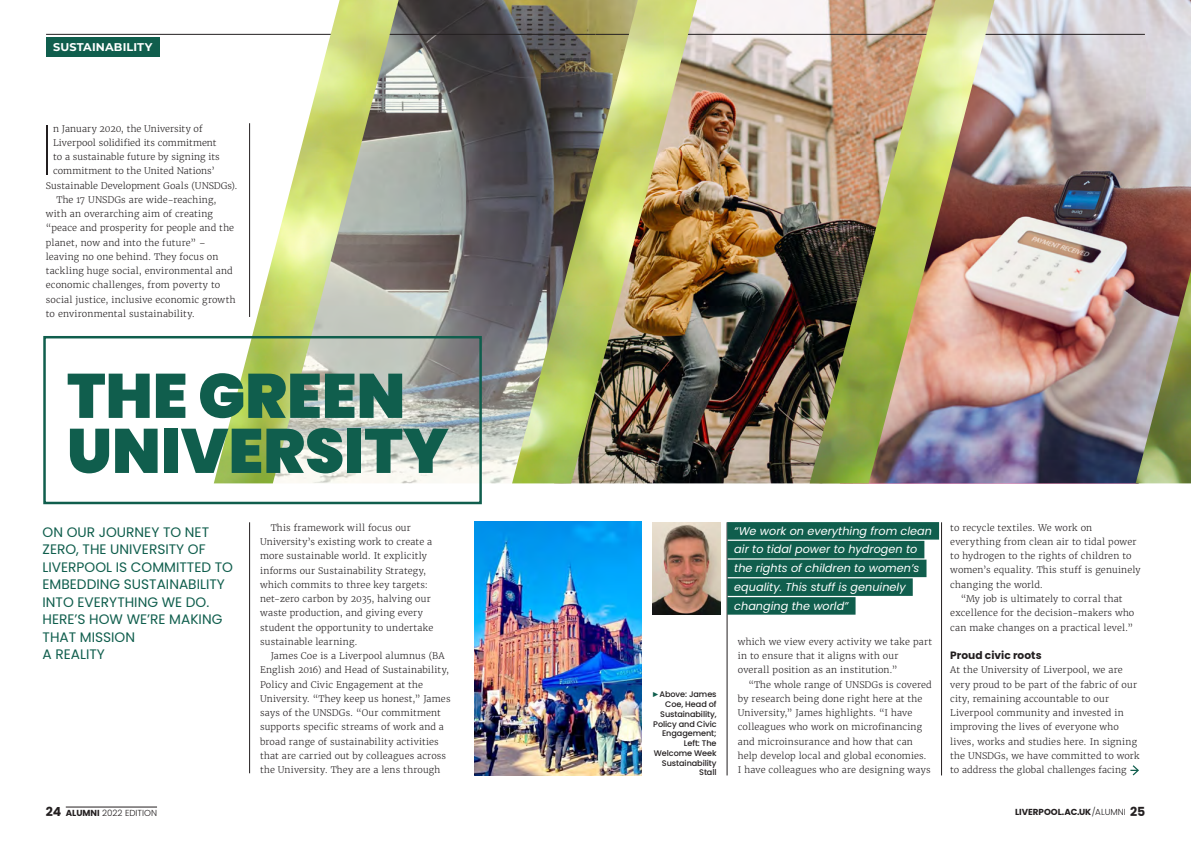
<style>
.page{position:relative;width:1191px;height:851px;background:#fff}
.page>*{position:absolute;margin:0;border:0;box-sizing:border-box;transform-origin:0 0}
.t1{font:100 69.75px "Poppins";color:#231f20}
.t2{font:900 62.5px/55px "Poppins";color:#105e4d}
.t3{font:13.75px/17.5px "Poppins";color:#105e4d}
.t4{font:700 12.5px "Poppins";color:#231f20}
.t5{font:italic 11.25px/18.8px "Poppins";color:#fff}
.t6{font:700 11.25px "Montserrat";letter-spacing:.015em;color:#fff}
.t7{font:700 10.62px "Poppins";letter-spacing:.005em;color:#231f20}
.t8{font:300 9px/14.2px "Merriweather";letter-spacing:.015em;color:#231f20}
.t9{font:700 8.75px "Poppins";color:#231f20}
.t10{font:300 8.75px "Poppins";color:#231f20}
.t11{font:500 8.12px/9.8px "Poppins";letter-spacing:-.01em;color:#231f20;text-align:right}
.s1{font-family:"SS Standard";font-weight:400;font-size:5px;color:#105e4d}
.s2{font-weight:300}
.s3{font-size:12.5px}
.s4{font-weight:700}
</style>
<div class="page">
<img style="left:399px;top:0;width:113px;height:483px">
<img style="left:697px;top:0;width:112px;height:483px">
<img style="left:994px;top:0;width:197px;height:483px">
<hr style="left:46px;top:34px;width:549px;height:1px;background:#231f20">
<img style="left:1135px;top:270px;width:56px;height:213px">
<img style="left:214px;top:0;width:185px;height:483px">
<hr style="left:249px;top:522px;width:1px;height:251px;background:#231f20">
<hr style="left:941px;top:522px;width:1px;height:253px;background:#231f20">
<hr style="left:727px;top:522px;width:1px;height:253px;background:#231f20">
<div style="left:43px;top:336px;width:439px;height:168px;border:2px solid #105e4d"></div>
<img style="left:652px;top:522px;width:68px;height:92px">
<div style="left:727px;top:522px;width:212px;height:17px;background:#105e4d"></div>
<div style="left:727px;top:540px;width:197px;height:18px;background:#105e4d"></div>
<div style="left:727px;top:559px;width:199px;height:18px;background:#105e4d"></div>
<div style="left:727px;top:578px;width:185px;height:17px;background:#105e4d"></div>
<div style="left:727px;top:597px;width:128px;height:17px;background:#105e4d"></div>
<img style="left:474px;top:521px;width:168px;height:254px">
<hr style="left:66px;top:806px;width:91px;height:1px;background:#231f20">
<div style="left:46px;top:37px;width:114px;height:20px;background:#105e4d"></div>
<hr style="left:595px;top:34px;width:549px;height:1px;background:#231f20">
<img style="left:512px;top:0;width:185px;height:483px">
<img style="left:809px;top:0;width:185px;height:483px">
<svg style="left:1130px;top:765px;width:9px;height:11px"></svg>
<p class="t6" style="left:53px;top:39px;width:101px">SUSTAINABILITY</p>
<h1 class="t1" style="left:40px;top:109px;width:15px">I</h1>
<p class="t8" style="left:53px;top:121px;width:151px">n January 2020, the University of</p>
<p class="t8" style="left:53px;top:135px;width:165px">Liverpool solidified its commitment</p>
<p class="t8" style="left:53px;top:150px;width:168px">to a sustainable future by signing its</p>
<p class="t8" style="left:53px;top:164px;width:163px">commitment to the United Nations’</p>
<p class="t8" style="left:46px;top:178px;width:193px">Sustainable Development Goals (UNSDGs).</p>
<p class="t8" style="left:56px;top:192px;width:161px">The 17 UNSDGs are wide-reaching,</p>
<p class="t8" style="left:46px;top:207px;width:169px">with an overarching aim of creating</p>
<p class="t8" style="left:46px;top:221px;width:190px">“peace and prosperity for people and the</p>
<p class="t8" style="left:46px;top:235px;width:161px">planet, now and into the future” –</p>
<p class="t8" style="left:46px;top:249px;width:174px">leaving no one behind. They focus on</p>
<p class="t8" style="left:46px;top:264px;width:188px">tackling huge social, environmental and</p>
<p class="t8" style="left:46px;top:278px;width:176px">economic challenges, from poverty to</p>
<p class="t8" style="left:46px;top:292px;width:191px">social justice, inclusive economic growth</p>
<p class="t8" style="left:46px;top:306px;width:151px">to environmental sustainability.</p>
<h2 class="t2" style="left:67px;top:369px;width:383px">THE GREEN<br>UNIVERSITY</h2>
<h3 class="t3" style="left:43px;top:523px;width:192px">ON OUR JOURNEY TO NET<br>ZERO, THE UNIVERSITY OF<br>LIVERPOOL IS COMMITTED TO<br>EMBEDDING SUSTAINABILITY<br>INTO EVERYTHING WE DO.<br>HERE’S HOW WE’RE MAKING<br>THAT MISSION<br>A REALITY</h3>
<p class="t8" style="left:260px;top:520px;width:175px;text-indent:11px">This framework will focus our University’s existing work to create a more sustainable world. It explicitly informs our Sustainability Strategy, which commits to three key targets: net-zero carbon by 2035, halving our waste production, and giving every student the opportunity to undertake sustainable learning.</p>
<p class="t8" style="left:260px;top:648px;width:192px;text-indent:11px">James Coe is a Liverpool alumnus (BA English 2016) and Head of Sustainability, Policy and Civic Engagement at the University. “They keep us honest,” James says of the UNSDGs. “Our commitment supports specific streams of work and a broad range of sustainability activities that are carried out by colleagues across the University. They are a lens through</p>
<p class="t11" style="left:653px;top:689px;width:65px"><span class="s1">▶</span> Above: James<br>Coe, Head of<br>Sustainability,<br>Policy and Civic<br>Engagement;<br>Left: The<br>Welcome Week<br>Sustainability<br>Stall</p>
<p class="t5" style="left:734px;top:521px;width:199px">“We work on everything from clean air to tidal power to hydrogen to the rights of children to women’s equality. This stuff is genuinely changing the world”</p>
<p class="t8" style="left:738px;top:634px;width:196px">which we view every activity we take part in to ensure that it aligns with our overall position as an institution.”</p>
<p class="t8" style="left:738px;top:677px;width:195px;text-indent:11px">“The whole range of UNSDGs is covered by research being done right here at the University,” James highlights. “I have colleagues who work on microfinancing and microinsurance and how that can help develop local and global economies.<br>I have colleagues who are designing ways</p>
<p class="t8" style="left:950px;top:520px;width:143px">to recycle textiles. We work on</p>
<p class="t8" style="left:950px;top:534px;width:188px">everything from clean air to tidal power</p>
<p class="t8" style="left:950px;top:549px;width:183px">to hydrogen to the rights of children to</p>
<p class="t8" style="left:950px;top:563px;width:192px">women’s equality. This stuff is genuinely</p>
<p class="t8" style="left:950px;top:577px;width:94px">changing the world.</p>
<p class="t8" style="left:961px;top:591px;width:163px">“My job is ultimately to corral that</p>
<p class="t8" style="left:950px;top:605px;width:186px">excellence for the decision-makers who</p>
<p class="t8" style="left:950px;top:620px;width:184px">can make changes on a practical level.”</p>
<p class="t7" style="left:950px;top:649px;width:93px">Proud civic roots</p>
<p class="t8" style="left:950px;top:663px;width:191px">At the University of Liverpool, we are very proud to be part of the fabric of our city, remaining accountable to our Liverpool community and invested in improving the lives of everyone who lives, works and studies here. In signing the UNSDGs, we have committed to work to address the global challenges facing</p>
<h3 class="t4" style="left:46px;top:804px;width:17px">24</h3>
<p class="t9" style="left:1015px;top:806px;width:132px">LIVERPOOL.AC.UK<span class="s2">/ALUMNI</span> <span class="s3">25</span></p>
<p class="t10" style="left:66px;top:807px;width:93px"><span class="s4">ALUMNI</span> 2022 EDITION</p>
</div>
